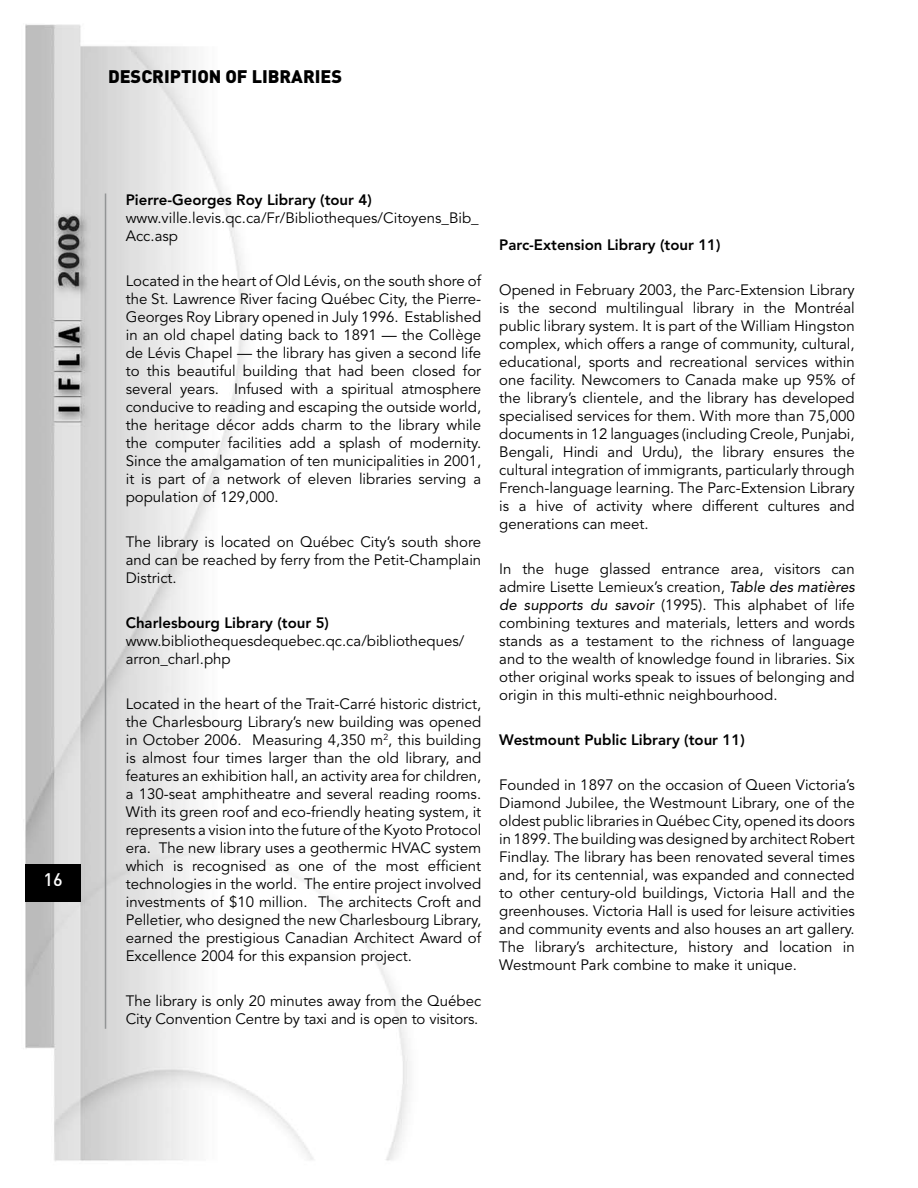
<style>
.page{position:relative;width:918px;height:1188px;background:#fff}
.page>*{position:absolute;margin:0;border:0;box-sizing:border-box;transform-origin:0 0}
.t1{font:900 18px "DIN";color:#000}
.t2{font:500 18px "DIN";color:#fff}
.t3{font:15px/18px "Avenir";color:#000;text-align:justify}
.t4{font:800 15px "Avenir";color:#000}
.s1{font-style:italic}
</style>
<div class="page">
<img style="left:25px;top:24px;width:385px;height:1137px">
<div style="left:25px;top:865px;width:56px;height:37px;background:#000"></div>
<hr style="left:105px;top:194px;width:1px;height:835px;background:#939596">
<p class="t2" style="left:43px;top:868px;width:10px">16</p>
<p class="t1" style="left:108px;top:64px;width:236px">DESCRIPTION OF LIBRARIES</p>
<p class="t4" style="left:126px;top:191px;width:248px">Pierre-Georges Roy Library (tour 4)</p>
<p class="t3" style="left:126px;top:209px;width:355px">www.ville.levis.qc.ca/Fr/Bibliotheques/Citoyens_Bib_<br>Acc.asp</p>
<p class="t3" style="left:126px;top:272px;width:357px">Located in the heart of Old Lévis, on the south shore of the St. Lawrence River facing Québec City, the Pierre-Georges Roy Library opened in July 1996. Established in an old chapel dating back to 1891 — the Collège de Lévis Chapel — the library has given a second life to this beautiful building that had been closed for several years. Infused with a spiritual atmosphere conducive to reading and escaping the outside world, the heritage décor adds charm to the library while the computer facilities add a splash of modernity.<br>Since the amalgamation of ten municipalities in 2001, it is part of a network of eleven libraries serving a population of 129,000.</p>
<p class="t3" style="left:126px;top:533px;width:357px">The library is located on Québec City’s south shore and can be reached by ferry from the Petit-Champlain District.</p>
<p class="t4" style="left:126px;top:614px;width:205px">Charlesbourg Library (tour 5)</p>
<p class="t3" style="left:126px;top:632px;width:340px">www.bibliothequesdequebec.qc.ca/bibliotheques/ arron_charl.php</p>
<p class="t3" style="left:126px;top:695px;width:357px">Located in the heart of the Trait-Carré historic district, the Charlesbourg Library’s new building was opened in October 2006. Measuring 4,350 m<sup>2</sup>, this building is almost four times larger than the old library, and features an exhibition hall, an activity area for children, a 130-seat amphitheatre and several reading rooms.<br>With its green roof and eco-friendly heating system, it represents a vision into the future of the Kyoto Protocol era. The new library uses a geothermic HVAC system which is recognised as one of the most efficient technologies in the world. The entire project involved investments of $10 million. The architects Croft and Pelletier, who designed the new Charlesbourg Library, earned the prestigious Canadian Architect Award of Excellence 2004 for this expansion project.</p>
<p class="t3" style="left:126px;top:992px;width:357px">The library is only 20 minutes away from the Québec<br>City Convention Centre by taxi and is open to visitors.</p>
<p class="t4" style="left:499px;top:236px;width:223px">Parc-Extension Library (tour 11)</p>
<p class="t3" style="left:499px;top:281px;width:357px">Opened in February 2003, the Parc-Extension Library is the second multilingual library in the Montréal public library system. It is part of the William Hingston complex, which offers a range of community, cultural, educational, sports and recreational services within one facility. Newcomers to Canada make up 95% of the library’s clientele, and the library has developed specialised services for them. With more than 75,000 documents in 12 languages (including Creole, Punjabi, Bengali, Hindi and Urdu), the library ensures the cultural integration of immigrants, particularly through French-language learning. The Parc-Extension Library is a hive of activity where different cultures and generations can meet.</p>
<p class="t3" style="left:499px;top:560px;width:357px">In the huge glassed entrance area, visitors can admire Lisette Lemieux’s creation, <span class="s1">Table des matières de supports du savoir</span> (1995). This alphabet of life combining textures and materials, letters and words stands as a testament to the richness of language and to the wealth of knowledge found in libraries. Six other original works speak to issues of belonging and origin in this multi-ethnic neighbourhood.</p>
<p class="t4" style="left:499px;top:731px;width:247px">Westmount Public Library (tour 11)</p>
<p class="t3" style="left:499px;top:776px;width:357px">Founded in 1897 on the occasion of Queen Victoria’s Diamond Jubilee, the Westmount Library, one of the oldest public libraries in Québec City, opened its doors in 1899. The building was designed by architect Robert Findlay. The library has been renovated several times and, for its centennial, was expanded and connected to other century-old buildings, Victoria Hall and the greenhouses. Victoria Hall is used for leisure activities and community events and also houses an art gallery.<br>The library’s architecture, history and location in Westmount Park combine to make it unique.</p>
</div>
